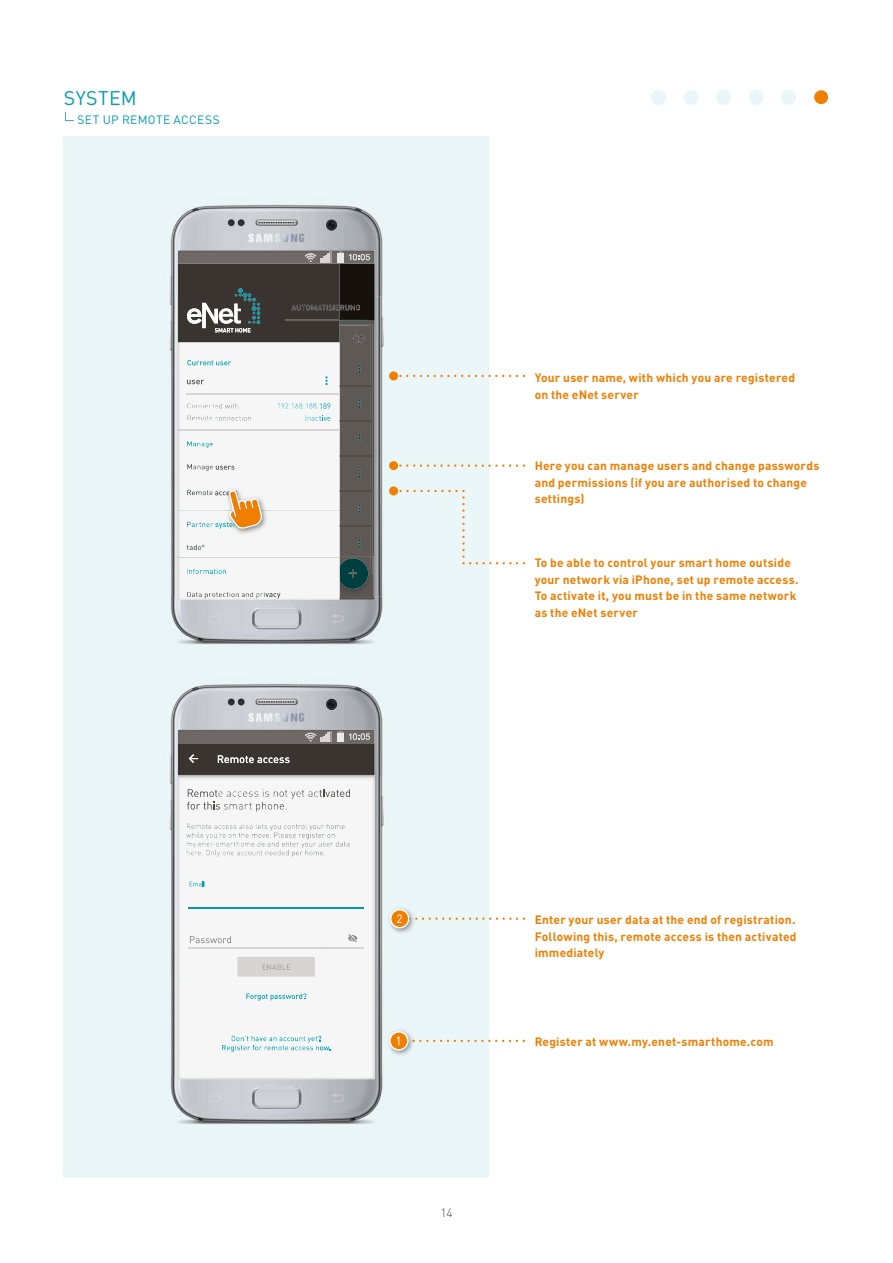
<style>
.page{position:relative;width:893px;height:1263px;background:#fff}
.page>*{position:absolute;margin:0;border:0;box-sizing:border-box;transform-origin:0 0}
.t1{font:19.5px "DIN";letter-spacing:.02em;color:#009bb1}
.t2{font:700 12px/16.5px "DIN";letter-spacing:.02em;color:#f07e00}
.t3{font:12px "DIN";letter-spacing:.03em;color:#009bb1}
.t4{font:300 12px "DIN";color:#4f4946}
.t5{font:12px "DIN";color:#fff}
</style>
<div class="page">
<div style="left:64px;top:136px;width:425px;height:1042px;background:#eaf6f8"></div>
<img style="left:169px;top:204px;width:214px;height:92px">
<img style="left:169px;top:296px;width:9px;height:300px">
<img style="left:374px;top:296px;width:16px;height:300px">
<img style="left:171px;top:596px;width:212px;height:49px">
<img style="left:340px;top:264px;width:34px;height:336px">
<img style="left:340px;top:325px;width:33px;height:272px">
<div style="left:340px;top:326px;width:30px;height:232px;background:#5f5956"></div>
<svg style="left:354px;top:333px;width:11px;height:10px"></svg>
<img style="left:340px;top:525px;width:30px;height:1px">
<img style="left:340px;top:490px;width:30px;height:1px">
<img style="left:340px;top:456px;width:30px;height:1px">
<img style="left:340px;top:386px;width:30px;height:1px">
<img style="left:340px;top:421px;width:30px;height:1px">
<svg style="left:358px;top:364px;width:2px;height:9px"></svg>
<svg style="left:358px;top:399px;width:2px;height:9px"></svg>
<svg style="left:358px;top:434px;width:2px;height:8px"></svg>
<svg style="left:358px;top:469px;width:2px;height:9px"></svg>
<svg style="left:358px;top:504px;width:2px;height:9px"></svg>
<svg style="left:358px;top:539px;width:2px;height:9px"></svg>
<img style="left:368px;top:556px;width:4px;height:18px">
<img style="left:340px;top:558px;width:28px;height:31px">
<svg style="left:349px;top:569px;width:8px;height:8px"></svg>
<img style="left:178px;top:264px;width:162px;height:167px">
<div style="left:178px;top:445px;width:121px;height:65px;background:#f6f6f6"></div>
<div style="left:178px;top:548px;width:121px;height:52px;background:#f6f6f6"></div>
<svg style="left:187px;top:360px;width:44px;height:5px"></svg>
<svg style="left:187px;top:380px;width:17px;height:4px"></svg>
<svg style="left:216px;top:466px;width:18px;height:4px"></svg>
<svg style="left:265px;top:593px;width:15px;height:5px"></svg>
<svg style="left:320px;top:403px;width:10px;height:6px"></svg>
<svg style="left:319px;top:415px;width:11px;height:6px"></svg>
<svg style="left:325px;top:376px;width:3px;height:9px"></svg>
<svg style="left:215px;top:328px;width:36px;height:4px"></svg>
<img style="left:187px;top:308px;width:15px;height:16px">
<img style="left:202px;top:303px;width:16px;height:25px">
<svg style="left:238px;top:288px;width:5px;height:5px"></svg>
<img style="left:178px;top:510px;width:162px;height:1px">
<img style="left:178px;top:557px;width:162px;height:1px">
<img style="left:187px;top:394px;width:153px;height:1px">
<img style="left:178px;top:250px;width:196px;height:14px">
<svg style="left:337px;top:252px;width:33px;height:10px"></svg>
<svg style="left:305px;top:252px;width:26px;height:10px"></svg>
<img style="left:169px;top:684px;width:214px;height:92px">
<img style="left:169px;top:776px;width:9px;height:300px">
<img style="left:374px;top:776px;width:10px;height:300px">
<img style="left:171px;top:1076px;width:212px;height:48px">
<img style="left:178px;top:730px;width:196px;height:349px">
<svg style="left:218px;top:755px;width:71px;height:8px"></svg>
<svg style="left:246px;top:993px;width:60px;height:7px"></svg>
<svg style="left:318px;top:1036px;width:13px;height:14px"></svg>
<svg style="left:190px;top:882px;width:15px;height:4px"></svg>
<svg style="left:319px;top:789px;width:31px;height:8px"></svg>
<svg style="left:187px;top:789px;width:33px;height:20px"></svg>
<svg style="left:189px;top:754px;width:9px;height:9px"></svg>
<svg style="left:190px;top:936px;width:41px;height:7px"></svg>
<img style="left:237px;top:957px;width:78px;height:19px">
<svg style="left:263px;top:964px;width:27px;height:6px"></svg>
<img style="left:189px;top:908px;width:174px;height:1px">
<img style="left:189px;top:947px;width:174px;height:1px">
<svg style="left:337px;top:731px;width:33px;height:11px"></svg>
<svg style="left:305px;top:731px;width:26px;height:11px"></svg>
<svg style="left:348px;top:933px;width:9px;height:9px"></svg>
<div style="left:651px;top:90px;width:15px;height:15px;background:#eaf6f8;border-radius:50%"></div>
<div style="left:683px;top:90px;width:15px;height:15px;background:#eaf6f8;border-radius:50%"></div>
<div style="left:716px;top:90px;width:15px;height:15px;background:#eaf6f8;border-radius:50%"></div>
<div style="left:749px;top:90px;width:14px;height:15px;background:#eaf6f8;border-radius:50%"></div>
<div style="left:781px;top:90px;width:15px;height:15px;background:#eaf6f8;border-radius:50%"></div>
<svg style="left:813px;top:89px;width:15px;height:16px"></svg>
<svg style="left:65px;top:112px;width:9px;height:9px"></svg>
<svg style="left:392px;top:490px;width:133px;height:74px"></svg>
<div style="left:389px;top:486px;width:9px;height:9px;background:#f07e00;border-radius:50%"></div>
<svg style="left:398px;top:464px;width:127px;height:3px"></svg>
<div style="left:389px;top:461px;width:9px;height:9px;background:#f07e00;border-radius:50%"></div>
<img style="left:389px;top:908px;width:22px;height:25px">
<svg style="left:390px;top:909px;width:135px;height:19px"></svg>
<img style="left:388px;top:1030px;width:21px;height:25px">
<svg style="left:389px;top:1031px;width:136px;height:20px"></svg>
<svg style="left:398px;top:375px;width:127px;height:2px"></svg>
<div style="left:389px;top:371px;width:9px;height:9px;background:#f07e00;border-radius:50%"></div>
<img style="left:226px;top:487px;width:42px;height:48px">
<svg style="left:215px;top:490px;width:48px;height:39px"></svg>
<img style="left:232px;top:1036px;width:85px;height:5px">
<img style="left:187px;top:824px;width:158px;height:5px">
<img style="left:249px;top:789px;width:69px;height:8px">
<img style="left:187px;top:569px;width:78px;height:28px">
<img style="left:187px;top:403px;width:30px;height:18px">
<img style="left:219px;top:403px;width:97px;height:6px">
<img style="left:234px;top:293px;width:126px;height:31px">
<h1 class="t1" style="left:64px;top:86px;width:75px">SYSTEM</h1>
<p class="t3" style="left:78px;top:113px;width:144px">SET UP REMOTE ACCESS</p>
<p class="t2" style="left:535px;top:369px;width:262px">Your user name, with which you are registered on the eNet server</p>
<p class="t2" style="left:535px;top:457px;width:286px">Here you can manage users and change passwords and permissions (if you are authorised to change settings)</p>
<p class="t2" style="left:535px;top:554px;width:265px">To be able to control your smart home outside your network via iPhone, set up remote access.<br>To activate it, you must be in the same network as the eNet server</p>
<p class="t5" style="left:396px;top:911px;width:8px">2</p>
<p class="t5" style="left:395px;top:1033px;width:8px">1</p>
<p class="t4" style="left:440px;top:1205px;width:14px">14</p>
<p class="t2" style="left:535px;top:911px;width:263px;text-align:justify">Enter your user data at the end of registration.<br>Following this, remote access is then activated immediately</p>
<p class="t2" style="left:535px;top:1033px;width:240px">Register at www.my.enet-smarthome.com</p>
</div>
